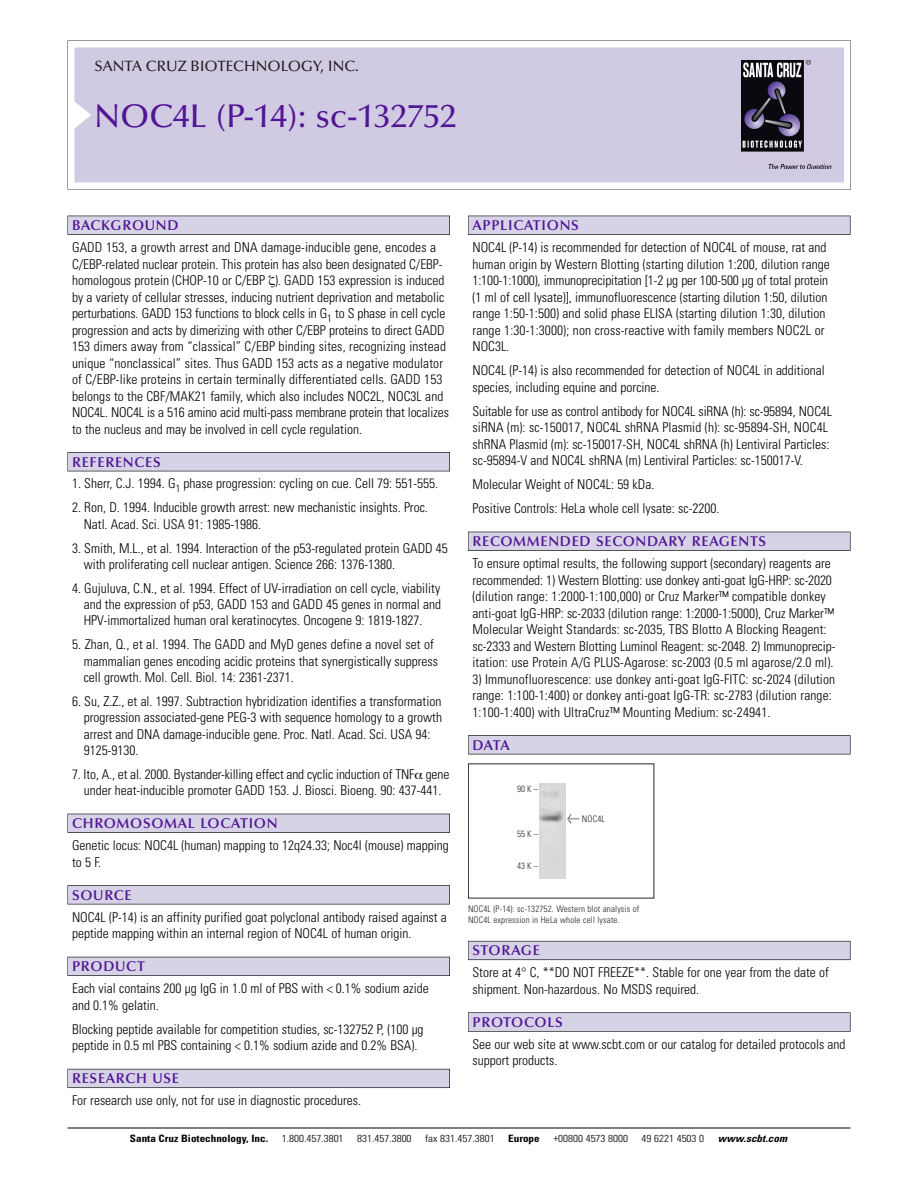
<style>
.page{position:relative;width:918px;height:1188px;background:#fff}
.page>*{position:absolute;margin:0;border:0;box-sizing:border-box;transform-origin:0 0}
.t1{font:500 33px "Optima";color:#511695}
.t2{font:500 15px "Optima";color:#231f20}
.t3{font:600 14.25px "Optima";letter-spacing:.05em;color:#511695}
.t4{font:300 condensed 13.5px/16.5px "Univers";color:#000}
.t5{font:300 condensed 10.2px "Univers";color:#000;scale:1.1 1}
.t6{font:700 condensed 10.2px "Univers";color:#000;scale:1.1 1}
.t7{font:italic 700 condensed 10.2px "Univers";letter-spacing:.005em;color:#000;scale:1.1 1}
.t8{font:9px/10.5px "Univers Condensed Light+BNJIRU";letter-spacing:.015em;color:#272627}
.s1{font-family:"Meta Plus Book Roman+WDHAFI";font-size:10.5px}
</style>
<div class="page">
<svg style="left:68px;top:40px;width:783px;height:149px"></svg>
<div style="left:74px;top:47px;width:770px;height:135px;background:#d1cae3"></div>
<img style="left:741px;top:60px;width:90px;height:108px">
<div style="left:68px;top:216px;width:382px;height:19px;background:#525155"></div>
<div style="left:68px;top:216px;width:381px;height:18px;background:#d7d3e7"></div>
<div style="left:68px;top:452px;width:382px;height:19px;background:#525155"></div>
<div style="left:68px;top:453px;width:381px;height:18px;background:#d7d3e7"></div>
<div style="left:68px;top:814px;width:382px;height:19px;background:#515055"></div>
<div style="left:68px;top:814px;width:381px;height:18px;background:#d7d3e7"></div>
<div style="left:68px;top:885px;width:382px;height:19px;background:#545357"></div>
<div style="left:68px;top:886px;width:381px;height:18px;background:#d7d3e7"></div>
<div style="left:68px;top:957px;width:382px;height:19px;background:#54535a"></div>
<div style="left:68px;top:957px;width:381px;height:18px;background:#d7d3e7"></div>
<div style="left:68px;top:1069px;width:382px;height:19px;background:#5b5a62"></div>
<div style="left:68px;top:1069px;width:381px;height:18px;background:#d7d3e7"></div>
<div style="left:468px;top:216px;width:382px;height:19px;background:#525155"></div>
<div style="left:468px;top:216px;width:382px;height:18px;background:#d7d3e7"></div>
<div style="left:468px;top:532px;width:382px;height:19px;background:#515055"></div>
<div style="left:468px;top:532px;width:382px;height:18px;background:#d7d3e7"></div>
<div style="left:468px;top:735px;width:382px;height:19px;background:#545357"></div>
<div style="left:468px;top:736px;width:382px;height:18px;background:#d7d3e7"></div>
<div style="left:468px;top:941px;width:382px;height:19px;background:#66646e"></div>
<div style="left:468px;top:941px;width:382px;height:18px;background:#d7d3e7"></div>
<div style="left:468px;top:1012px;width:382px;height:20px;background:#666"></div>
<div style="left:468px;top:1013px;width:382px;height:18px;background:#d7d3e7"></div>
<hr style="left:68px;top:1128px;width:782px;height:1px;background:#000">
<img style="left:539px;top:783px;width:26px;height:95px">
<p class="t2" style="left:94px;top:61px;width:266px">SANTA CRUZ BIOTECHNOLOGY, INC.</p>
<h1 class="t1" style="left:94px;top:103px;width:364px">NOC4L (P-14): sc-132752</h1>
<p class="t3" style="left:72px;top:219px;width:108px">BACKGROUND</p>
<p class="t4" style="left:72px;top:240px;width:379px">GADD 153, a growth arrest and DNA damage-inducible gene, encodes a C/EBP-related nuclear protein. This protein has also been designated C/EBP&shy;homologous protein (CHOP-10 or C/EBP ). GADD 153 expression is induced by a variety of cellular stresses, inducing nutrient deprivation and metabolic perturbations. GADD 153 functions to block cells in G<sub>1</sub> to S phase in cell cycle progression and acts by dimerizing with other C/EBP proteins to direct GADD 153 dimers away from “classical” C/EBP binding sites, recognizing instead unique “nonclassical” sites. Thus GADD 153 acts as a negative modulator of C/EBP-like proteins in certain terminally differentiated cells. GADD 153 belongs to the CBF/MAK21 family, which also includes NOC2L, NOC3L and NOC4L. NOC4L is a 516 amino acid multi-pass membrane protein that localizes to the nucleus and may be involved in cell cycle regulation.</p>
<p class="t3" style="left:72px;top:456px;width:90px">REFERENCES</p>
<p class="t4" style="left:72px;top:477px;width:368px">1. Sherr, C.J. 1994. G<sub>1</sub> phase progression: cycling on cue. Cell 79: 551-555.</p>
<p class="t4" style="left:84px;top:501px;width:346px;text-indent:-12px">2. Ron, D. 1994. Inducible growth arrest: new mechanistic insights. Proc.<br>Natl. Acad. Sci. USA 91: 1985-1986.</p>
<p class="t4" style="left:84px;top:541px;width:366px;text-indent:-12px">3. Smith, M.L., et al. 1994. Interaction of the p53-regulated protein GADD 45 with proliferating cell nuclear antigen. Science 266: 1376-1380.</p>
<p class="t4" style="left:84px;top:581px;width:359px;text-align:justify;text-indent:-12px">4. Gujuluva, C.N., et al. 1994. Effect of UV-irradiation on cell cycle, viability and the expression of p53, GADD 153 and GADD 45 genes in normal and HPV-immortalized human oral keratinocytes. Oncogene 9: 1819-1827.</p>
<p class="t4" style="left:84px;top:638px;width:356px;text-indent:-12px">5. Zhan, Q., et al. 1994. The GADD and MyD genes define a novel set of mammalian genes encoding acidic proteins that synergistically suppress cell growth. Mol. Cell. Biol. 14: 2361-2371.</p>
<p class="t4" style="left:84px;top:694px;width:360px;text-indent:-12px">6. Su, Z.Z., et al. 1997. Subtraction hybridization identifies a transformation progression associated-gene PEG-3 with sequence homology to a growth arrest and DNA damage-inducible gene. Proc. Natl. Acad. Sci. USA 94:<br>9125-9130.</p>
<p class="t4" style="left:72px;top:767px;width:379px;text-align:center">7. Ito, A., et al. 2000. Bystander-killing effect and cyclic induction of TNF gene under heat-inducible promoter GADD 153. J. Biosci. Bioeng. 90: 437-441.</p>
<p class="t3" style="left:72px;top:818px;width:207px">CHROMOSOMAL LOCATION</p>
<p class="t4" style="left:72px;top:838px;width:378px">Genetic locus: NOC4L (human) mapping to 12q24.33; Noc4l (mouse) mapping to 5 F.</p>
<p class="t3" style="left:72px;top:889px;width:61px">SOURCE</p>
<p class="t4" style="left:72px;top:910px;width:376px">NOC4L (P-14) is an affinity purified goat polyclonal antibody raised against a peptide mapping within an internal region of NOC4L of human origin.</p>
<p class="t3" style="left:72px;top:961px;width:74px">PRODUCT</p>
<p class="t4" style="left:72px;top:981px;width:358px">Each vial contains 200 µg IgG in 1.0 ml of PBS with &lt; 0.1% sodium azide and 0.1% gelatin.</p>
<p class="t4" style="left:72px;top:1022px;width:353px">Blocking peptide available for competition studies, sc-132752 P, (100 µg peptide in 0.5 ml PBS containing &lt; 0.1% sodium azide and 0.2% BSA).</p>
<p class="t3" style="left:72px;top:1073px;width:109px">RESEARCH USE</p>
<p class="t4" style="left:72px;top:1093px;width:290px">For research use only, not for use in diagnostic procedures.</p>
<p class="t3" style="left:473px;top:219px;width:108px">APPLICATIONS</p>
<p class="t4" style="left:473px;top:240px;width:359px">NOC4L (P-14) is recommended for detection of NOC4L of mouse, rat and human origin by Western Blotting (starting dilution 1:200, dilution range 1:100-1:1000), immunoprecipitation [1-2 µg per 100-500 µg of total protein (1 ml of cell lysate)], immunofluorescence (starting dilution 1:50, dilution range 1:50-1:500) and solid phase ELISA (starting dilution 1:30, dilution range 1:30-1:3000); non cross-reactive with family members NOC2L or NOC3L.</p>
<p class="t4" style="left:473px;top:363px;width:354px">NOC4L (P-14) is also recommended for detection of NOC4L in additional species, including equine and porcine.</p>
<p class="t4" style="left:473px;top:404px;width:361px">Suitable for use as control antibody for NOC4L siRNA (h): sc-95894, NOC4L siRNA (m): sc-150017, NOC4L shRNA Plasmid (h): sc-95894-SH, NOC4L shRNA Plasmid (m): sc-150017-SH, NOC4L shRNA (h) Lentiviral Particles: sc-95894-V and NOC4L shRNA (m) Lentiviral Particles: sc-150017-V.</p>
<p class="t4" style="left:473px;top:473px;width:248px;line-height:24px">Molecular Weight of NOC4L: 59 kDa.<br>Positive Controls: HeLa whole cell lysate: sc-2200.</p>
<p class="t3" style="left:473px;top:536px;width:295px">RECOMMENDED SECONDARY REAGENTS</p>
<p class="t4" style="left:473px;top:556px;width:364px">To ensure optimal results, the following support (secondary) reagents are recommended: 1) Western Blotting: use donkey anti-goat IgG-HRP: sc-2020 (dilution range: 1:2000-1:100,000) or Cruz Marker™ compatible donkey anti-goat IgG-HRP: sc-2033 (dilution range: 1:2000-1:5000), Cruz Marker™ Molecular Weight Standards: sc-2035, TBS Blotto A Blocking Reagent: sc-2333 and Western Blotting Luminol Reagent: sc-2048. 2) Immunoprecip&shy;itation: use Protein A/G PLUS-Agarose: sc-2003 (0.5 ml agarose/2.0 ml).</p>
<p class="t4" style="left:473px;top:672px;width:364px">3) Immunofluorescence: use donkey anti-goat IgG-FITC: sc-2024 (dilution range: 1:100-1:400) or donkey anti-goat IgG-TR: sc-2783 (dilution range:<br>1:100-1:400) with UltraCruz™ Mounting Medium: sc-24941.</p>
<p class="t3" style="left:473px;top:739px;width:39px">DATA</p>
<p class="t8" style="left:517px;top:785px;width:22px">90K–</p>
<p class="t8" style="left:517px;top:830px;width:22px">55K–</p>
<p class="t8" style="left:517px;top:861px;width:22px">43K–</p>
<p class="t8" style="left:567px;top:814px;width:39px"><span class="s1">&lt;</span> NOC4L</p>
<p class="t8" style="left:468px;top:905px;width:173px">NOC4L (P-14): sc-132752. Western blot analysis of<br>NOC4L expression in HeLa whole cell lysate.</p>
<p class="t3" style="left:473px;top:945px;width:69px">STORAGE</p>
<p class="t4" style="left:473px;top:965px;width:358px">Store at 4° C, **DO NOT FREEZE**. Stable for one year from the date of shipment. Non-hazardous. No MSDS required.</p>
<p class="t3" style="left:473px;top:1016px;width:92px">PROTOCOLS</p>
<p class="t4" style="left:473px;top:1037px;width:375px">See our web site at www.scbt.com or our catalog for detailed protocols and support products.</p>
<p class="t6" style="left:130px;top:1135px;width:127px">Santa Cruz Biotechnology, Inc.</p>
<p class="t5" style="left:282px;top:1135px;width:58px">1.800.457.3801</p>
<p class="t5" style="left:357px;top:1135px;width:51px">831.457.3800</p>
<p class="t5" style="left:425px;top:1135px;width:65px">fax 831.457.3801</p>
<p class="t6" style="left:508px;top:1135px;width:30px">Europe</p>
<p class="t5" style="left:553px;top:1135px;width:69px">+00800 4573 8000</p>
<p class="t5" style="left:642px;top:1135px;width:58px">49 6221 4503 0</p>
<p class="t7" style="left:718px;top:1135px;width:64px">www.scbt.com</p>
</div>
